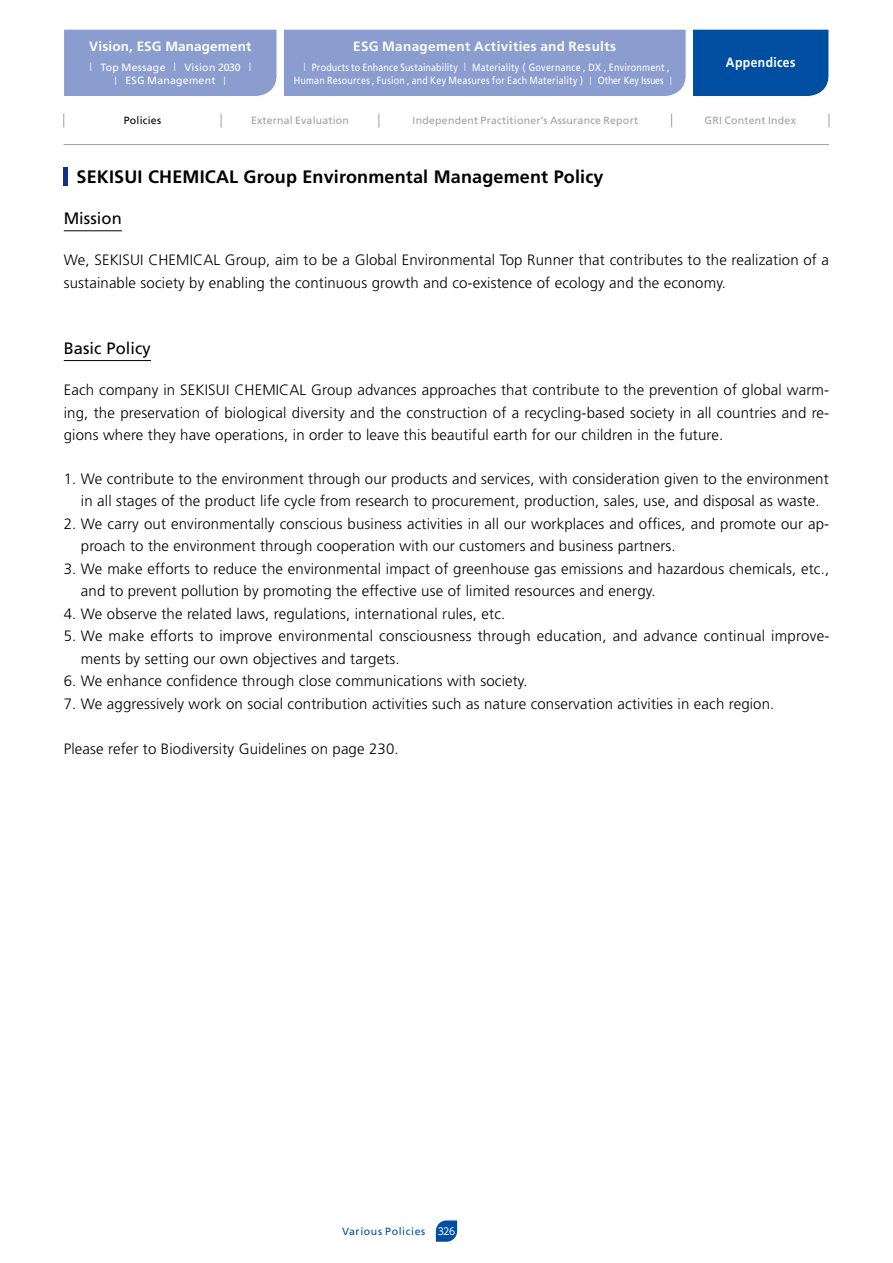
<style>
.page{position:relative;width:893px;height:1263px;background:#fff}
.page>*{position:absolute;margin:0;border:0;box-sizing:border-box;transform-origin:0 0}
.t1{font:700 18px "Frutiger";letter-spacing:.01em;color:#000}
.t2{font:16.5px "Frutiger";letter-spacing:.005em;color:#000}
.t3{font:300 15px/22.5px "Frutiger";letter-spacing:.01em;color:#000}
.t4{font:700 13.5px "Frutiger";letter-spacing:.03em;color:#fff}
.t5{font:700 13.5px "Frutiger";letter-spacing:.01em;color:#fff}
.t6{font:700 13.5px "Frutiger";letter-spacing:.03em;color:#fff;scale:.9 1}
.t7{font:10.5px "Frutiger";letter-spacing:.025em;color:#fff;scale:.85 1}
.t8{font:10.5px "Frutiger";letter-spacing:.025em;color:#9fa0a0}
.t9{font:10.5px "Frutiger";letter-spacing:.025em;color:#fff}
.t10{font:10.5px "Frutiger";letter-spacing:.06em;color:#004ea2}
.t11{font:10.5px "Frutiger";letter-spacing:.025em;color:#000}
.t12{font:9.75px "UD Shin Go Pro";color:#fff;scale:.95 1}
.t13{font:8.4px "UD Shin Go Pro";color:#fff;scale:1.25 1}
.t14{font:8.4px "UD Shin Go Pro";color:#fff;scale:1.06 1}
.s1{font-family:"UD Shin Go Pro";font-size:8.4px}
</style>
<div class="page">
<svg style="left:436px;top:1220px;width:21px;height:22px"></svg>
<div style="left:64px;top:29px;width:213px;height:67px;background:#8b9ccf"></div>
<div style="left:693px;top:29px;width:136px;height:68px;background:#004ea2"></div>
<div style="left:284px;top:29px;width:402px;height:67px;background:#8b9ccf"></div>
<hr style="left:64px;top:144px;width:765px;height:1px;background:#9fa0a0">
<svg style="left:221px;top:114px;width:1px;height:13px"></svg>
<svg style="left:671px;top:114px;width:1px;height:13px"></svg>
<svg style="left:379px;top:114px;width:1px;height:13px"></svg>
<svg style="left:829px;top:114px;width:1px;height:13px"></svg>
<svg style="left:64px;top:114px;width:1px;height:13px"></svg>
<hr style="left:64px;top:168px;width:4px;height:18px;background:#0c3388">
<hr style="left:64px;top:231px;width:58px;height:1px;background:#000">
<hr style="left:64px;top:360px;width:87px;height:1px;background:#000">
<p class="t5" style="left:89px;top:38px;width:164px">Vision, ESG Management</p>
<p class="t13" style="left:245px;top:60px;width:10px">|</p>
<p class="t13" style="left:85px;top:60px;width:10px">｜</p>
<p class="t13" style="left:169px;top:60px;width:10px">｜</p>
<p class="t9" style="left:184px;top:61px;width:58px">Vision 2030</p>
<p class="t9" style="left:100px;top:61px;width:67px">Top Message</p>
<p class="t4" style="left:353px;top:38px;width:264px">ESG Management Activities and Results</p>
<p class="t7" style="left:472px;top:61px;width:234px">Materiality ( Governance , DX , Environment ,</p>
<p class="t14" style="left:300px;top:60px;width:10px">｜</p>
<p class="t14" style="left:461px;top:60px;width:10px">｜</p>
<p class="t7" style="left:312px;top:61px;width:173px">Products to Enhance Sustainability</p>
<p class="t13" style="left:111px;top:74px;width:10px">｜</p>
<p class="t9" style="left:125px;top:75px;width:92px">ESG Management</p>
<p class="t13" style="left:219px;top:74px;width:10px">|</p>
<p class="t7" style="left:294px;top:75px;width:436px">Human Resources , Fusion , and Key Measures for Each Materiality ) <span class="s1">｜</span> Other Key Issues</p>
<p class="t14" style="left:666px;top:74px;width:10px">|</p>
<p class="t11" style="left:124px;top:114px;width:39px">Policies</p>
<p class="t8" style="left:251px;top:114px;width:99px">External Evaluation</p>
<p class="t8" style="left:413px;top:114px;width:227px">Independent Practitioner s’ Assurance Report</p>
<p class="t6" style="left:726px;top:55px;width:79px">Appendices</p>
<p class="t8" style="left:705px;top:114px;width:93px">GRI Content Index</p>
<p class="t1" style="left:77px;top:166px;width:529px">SEKISUI CHEMICAL Group Environmental Management Policy</p>
<p class="t2" style="left:64px;top:209px;width:60px">Mission</p>
<p class="t3" style="left:64px;top:249px;width:767px">We, SEKISUI CHEMICAL Group, aim to be a Global Environmental Top Runner that contributes to the realization of a sustainable society by enabling the continuous growth and co-existence of ecology and the economy.</p>
<p class="t2" style="left:64px;top:338px;width:89px">Basic Policy</p>
<p class="t3" style="left:64px;top:379px;width:767px">Each company in SEKISUI CHEMICAL Group advances approaches that contribute to the prevention of global warm-</p>
<p class="t3" style="left:64px;top:401px;width:767px">ing, the preservation of biological diversity and the construction of a recycling-based society in all countries and re-</p>
<p class="t3" style="left:64px;top:424px;width:661px">gions where they have operations in, order to leave this beautiful earth for our children in the future.</p>
<p class="t3" style="left:64px;top:467px;width:766px;text-align:center">1. We contribute to the environment through our products and services, with consideration given to the environment in all stages of the product life cycle from research to procurement, production, sales, use, and disposal as waste.</p>
<p class="t3" style="left:81px;top:535px;width:596px">proach to the environment through cooperation with our customers and business partners.</p>
<p class="t3" style="left:64px;top:512px;width:767px">2. We carry out environmentally conscious business activities in all our workplaces and offices, and promote our ap-</p>
<p class="t3" style="left:81px;top:557px;width:750px;text-indent:-17px">3. We make efforts to reduce the environmental impact of greenhouse gas emissions and hazardous chemicals, etc., and to prevent pollution by promoting the effective use of limited resources and energy.</p>
<p class="t3" style="left:64px;top:602px;width:443px">4. We observe the related laws, regulations, international rules, etc.</p>
<p class="t3" style="left:81px;top:647px;width:320px">ments by setting our own objectives and targets.</p>
<p class="t3" style="left:64px;top:625px;width:767px">5. We make efforts to improve environmental consciousness through education, and advance continual improve-</p>
<p class="t3" style="left:64px;top:670px;width:465px">6. We enhance confidence through close communications with society.</p>
<p class="t3" style="left:64px;top:692px;width:712px">7. We aggressively work on social contribution activities such as nature conservation activities in each region.</p>
<p class="t3" style="left:64px;top:737px;width:336px">Please refer to Biodiversity Guidelines on page 230.</p>
<p class="t10" style="left:342px;top:1225px;width:85px">Various Policies</p>
<p class="t12" style="left:438px;top:1223px;width:20px">326</p>
</div>
